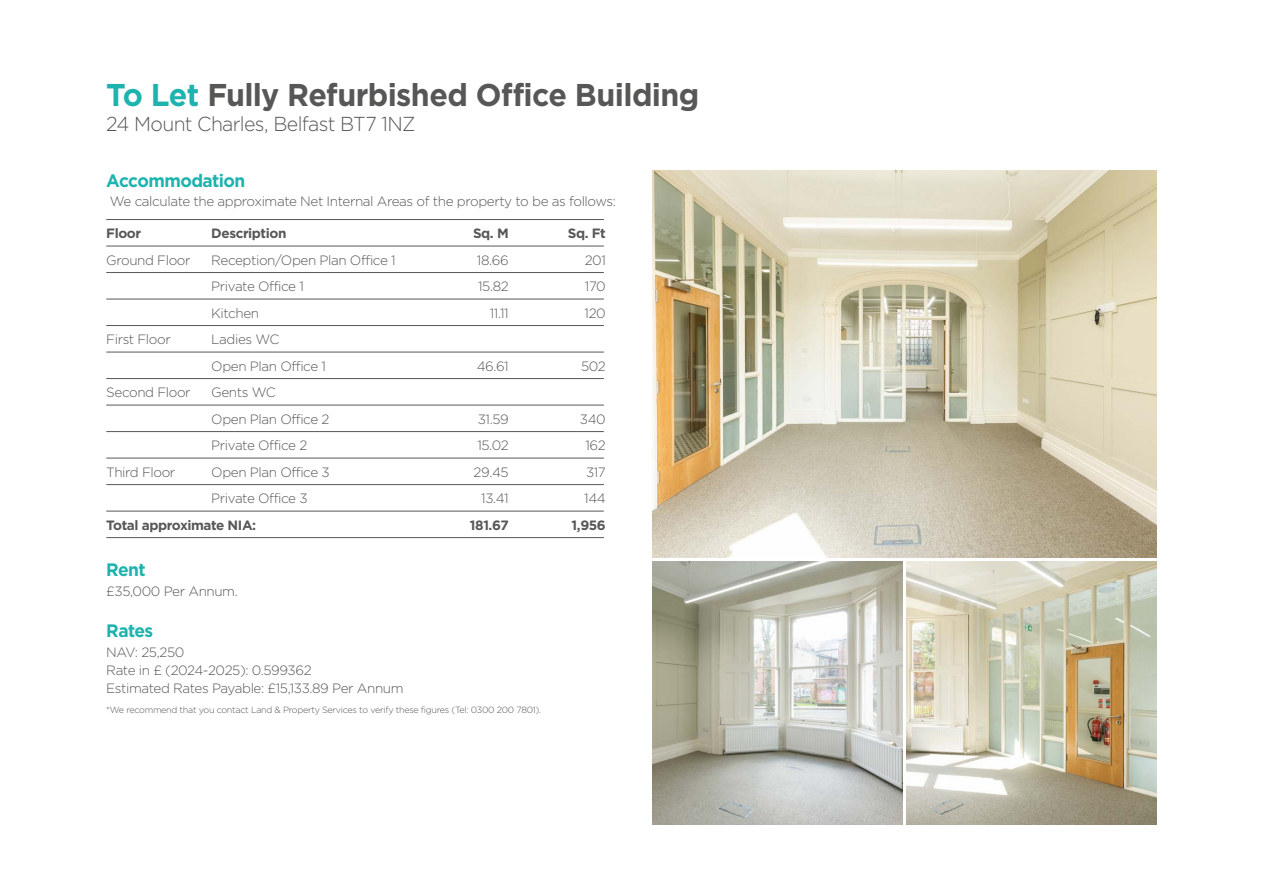
<style>
.page{position:relative;width:1263px;height:893px;background:#fff}
.page>*{position:absolute;margin:0;border:0;box-sizing:border-box;transform-origin:0 0}
.t1{font:700 31.5px "Gotham";letter-spacing:-.02em;color:#575756;scale:.96 1}
.t2{font:300 20.25px "Gotham";letter-spacing:-.035em;color:#575756}
.t3{font:700 18px "Gotham";letter-spacing:-.03em;color:#1db3ae;scale:.96 1}
.t4{font:300 13.5px/26.5px "Gotham";letter-spacing:-.03em;color:#575756}
.t5{font:700 13.5px "Gotham";letter-spacing:-.03em;color:#575756}
.t6{font:300 9px "Gotham";letter-spacing:-.03em;color:#575756}
.s1{color:#1db3ae}
</style>
<div class="page">
<hr style="left:106px;top:219px;width:498px;height:1px;background:#575756">
<hr style="left:106px;top:246px;width:498px;height:1px;background:#575756">
<hr style="left:106px;top:272px;width:498px;height:1px;background:#575756">
<hr style="left:106px;top:299px;width:498px;height:1px;background:#575756">
<hr style="left:106px;top:325px;width:498px;height:1px;background:#575756">
<hr style="left:106px;top:352px;width:498px;height:1px;background:#575756">
<hr style="left:106px;top:378px;width:498px;height:1px;background:#575756">
<hr style="left:106px;top:405px;width:498px;height:1px;background:#575756">
<hr style="left:106px;top:431px;width:498px;height:1px;background:#575756">
<hr style="left:106px;top:458px;width:498px;height:1px;background:#575756">
<hr style="left:106px;top:484px;width:498px;height:1px;background:#575756">
<hr style="left:106px;top:511px;width:498px;height:1px;background:#575756">
<hr style="left:106px;top:537px;width:498px;height:1px;background:#575756">
<img style="left:653px;top:170px;width:504px;height:387px">
<img style="left:653px;top:561px;width:249px;height:264px">
<img style="left:907px;top:561px;width:250px;height:264px">
<h1 class="t1" style="left:106px;top:77px;width:619px"><span class="s1">To Let</span> Fully Refurbished Office Building</h1>
<h2 class="t2" style="left:106px;top:113px;width:311px">24 Mount Charles, Belfast BT7 1NZ</h2>
<h3 class="t3" style="left:106px;top:170px;width:146px">Accommodation</h3>
<p class="t4" style="left:110px;top:187px;width:508px">We calculate the approximate Net Internal Areas of the property to be as follows:</p>
<p class="t5" style="left:106px;top:225px;width:36px">Floor</p>
<p class="t5" style="left:211px;top:225px;width:77px">Description</p>
<p class="t5" style="left:473px;top:225px;width:37px">Sq. M</p>
<p class="t5" style="left:568px;top:225px;width:40px">Sq. Ft</p>
<p class="t4" style="left:106px;top:246px;width:86px">Ground Floor</p>
<p class="t4" style="left:211px;top:246px;width:186px">Reception/Open Plan Office 1</p>
<p class="t4" style="left:477px;top:246px;width:33px">18.66</p>
<p class="t4" style="left:585px;top:246px;width:23px">201</p>
<p class="t4" style="left:211px;top:273px;width:94px">Private Office 1</p>
<p class="t4" style="left:478px;top:273px;width:32px">15.82</p>
<p class="t4" style="left:585px;top:273px;width:22px">170</p>
<p class="t4" style="left:211px;top:299px;width:49px">Kitchen</p>
<p class="t4" style="left:490px;top:299px;width:20px">11.11</p>
<p class="t4" style="left:585px;top:299px;width:23px">120</p>
<p class="t4" style="left:106px;top:326px;width:66px">First Floor</p>
<p class="t4" style="left:211px;top:326px;width:116px">Ladies WC<br>Open Plan Office 1</p>
<p class="t4" style="left:477px;top:352px;width:34px">46.61</p>
<p class="t4" style="left:581px;top:352px;width:26px">502</p>
<p class="t4" style="left:106px;top:379px;width:86px">Second Floor</p>
<p class="t4" style="left:211px;top:379px;width:120px">Gents WC<br>Open Plan Office 2</p>
<p class="t4" style="left:478px;top:405px;width:33px">31.59</p>
<p class="t4" style="left:580px;top:405px;width:27px">340</p>
<p class="t4" style="left:211px;top:432px;width:98px">Private Office 2</p>
<p class="t4" style="left:477px;top:432px;width:33px">15.02</p>
<p class="t4" style="left:585px;top:432px;width:22px">162</p>
<p class="t4" style="left:106px;top:458px;width:70px">Third Floor</p>
<p class="t4" style="left:211px;top:458px;width:120px">Open Plan Office 3</p>
<p class="t4" style="left:474px;top:458px;width:37px">29.45</p>
<p class="t4" style="left:586px;top:458px;width:21px">317</p>
<p class="t4" style="left:211px;top:485px;width:98px">Private Office 3</p>
<p class="t4" style="left:481px;top:485px;width:29px">13.41</p>
<p class="t4" style="left:584px;top:485px;width:23px">144</p>
<p class="t5" style="left:106px;top:517px;width:151px">Total approximate NIA:</p>
<p class="t5" style="left:470px;top:517px;width:40px">181.67</p>
<p class="t5" style="left:572px;top:517px;width:36px">1,956</p>
<h3 class="t3" style="left:106px;top:559px;width:43px">Rent</h3>
<p class="t4" style="left:106px;top:578px;width:133px">£35,000 Per Annum.</p>
<h3 class="t3" style="left:106px;top:620px;width:50px">Rates</h3>
<p class="t4" style="left:106px;top:643px;width:299px;line-height:18px">NAV: 25,250<br>Rate in £ (2024-2025): 0.599362<br>Estimated Rates Payable: £15,133.89 Per Annum</p>
<p class="t6" style="left:106px;top:705px;width:436px">*We recommend that you contact Land &amp; Property Services to verify these figures (Tel: 0300 200 7801).</p>
</div>
